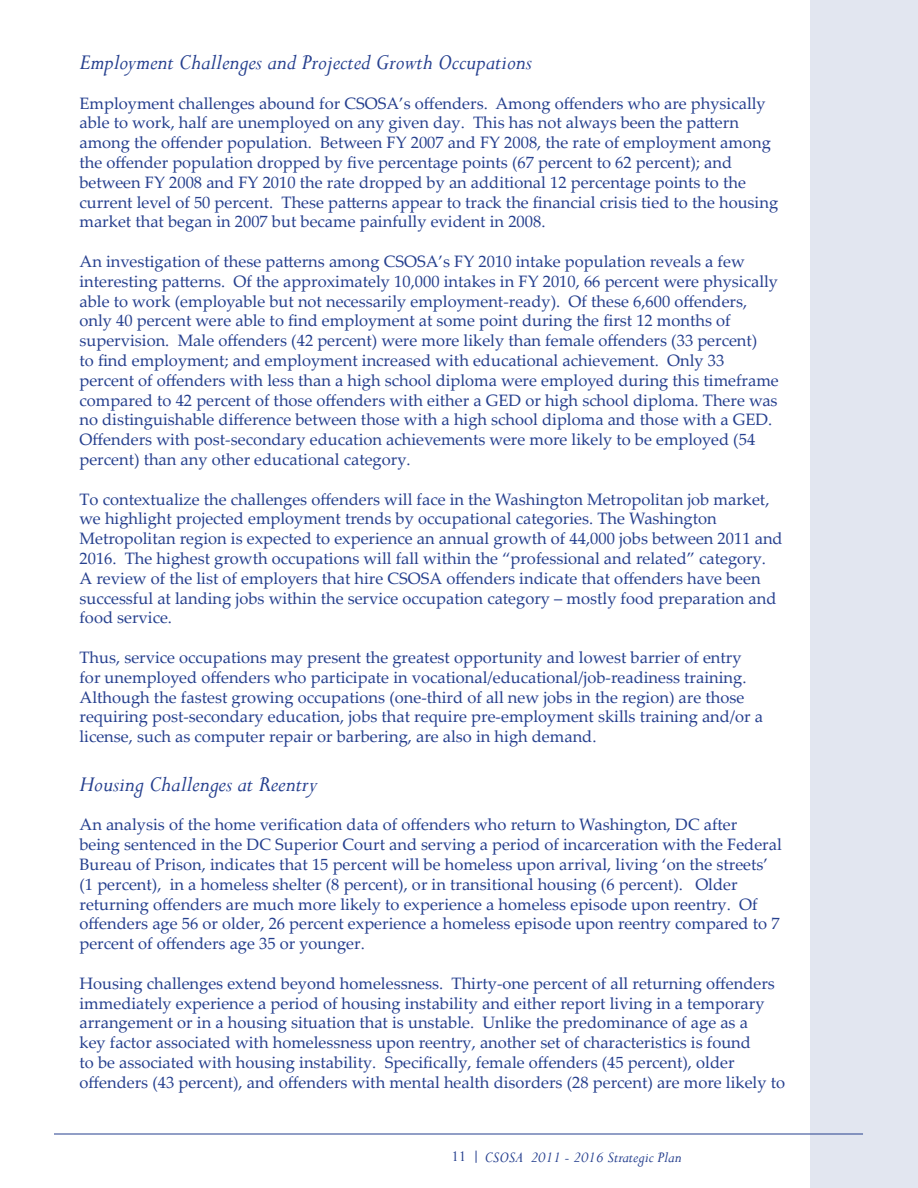
<style>
.page{position:relative;width:918px;height:1188px;background:#fff}
.page>*{position:absolute;margin:0;border:0;box-sizing:border-box;transform-origin:0 0}
.Sub_Headings{font:italic 24px "Perpetua";color:#253f8e}
.body{font:16.5px/19.8px "Palatino Linotype";color:#253f8e}
.t1{font:italic 16.5px "Perpetua";color:#253f8e}
.s1{font-style:normal}
</style>
<div class="page">
<div style="left:810px;top:0;width:108px;height:1188px;background:#e2e6f0"></div>
<hr style="left:54px;top:1134px;width:809px;height:1px;background:#253f8e">
<svg style="left:476px;top:1151px;width:1px;height:12px"></svg>
<p class="Sub_Headings" style="left:80px;top:47px;width:454px">Employment Challenges and Projected Growth Occupations</p>
<p class="body" style="left:80px;top:93px;width:700px">Employment challenges abound for CSOSA’s offenders. Among offenders who are physically able to work, half are unemployed on any given day. This has not always been the pattern among the offender population. Between FY 2007 and FY 2008, the rate of employment among the offender population dropped by five percentage points (67 percent to 62 percent); and between FY 2008 and FY 2010 the rate dropped by an additional 12 percentage points to the current level of 50 percent. These patterns appear to track the financial crisis tied to the housing market that began in 2007 but became painfully evident in 2008.</p>
<p class="body" style="left:80px;top:251px;width:701px">An investigation of these patterns among CSOSA’s FY 2010 intake population reveals a few interesting patterns. Of the approximately 10,000 intakes in FY 2010, 66 percent were physically able to work (employable but not necessarily employment-ready). Of these 6,600 offenders, only 40 percent were able to find employment at some point during the first 12 months of supervision. Male offenders (42 percent) were more likely than female offenders (33 percent)<br>to find employment; and employment increased with educational achievement. Only 33 percent of offenders with less than a high school diploma were employed during this timeframe compared to 42 percent of those offenders with either a GED or high school diploma. There was no distinguishable difference between those with a high school diploma and those with a GED.<br>Offenders with post-secondary education achievements were more likely to be employed (54 percent) than any other educational category.</p>
<p class="body" style="left:80px;top:489px;width:705px">To contextualize the challenges offenders will face in the Washington Metropolitan job market, we highlight projected employment trends by occupational categories. The Washington Metropolitan region is expected to experience an annual growth of 44,000 jobs between 2011 and 2016. The highest growth occupations will fall within the “professional and related” category.</p>
<p class="body" style="left:80px;top:568px;width:683px">A review of the list of employers that hire CSOSA offenders indicate that offenders have been</p>
<p class="body" style="left:80px;top:588px;width:698px">successful at landing jobs within the service occupation category – mostly food preparation and food service.</p>
<p class="body" style="left:80px;top:647px;width:685px">Thus, service occupations may present the greatest opportunity and lowest barrier of entry for unemployed offenders who participate in vocational/educational/job-readiness training.<br>Although the fastest growing occupations (one-third of all new jobs in the region) are those requiring post-secondary education, jobs that require pre-employment skills training and/or a license, such as computer repair or barbering, are also in high demand.</p>
<p class="Sub_Headings" style="left:80px;top:769px;width:239px">Housing Challenges at Reentry</p>
<p class="body" style="left:80px;top:814px;width:704px">An analysis of the home verification data of offenders who return to Washington, DC after being sentenced in the DC Superior Court and serving a period of incarceration with the Federal Bureau of Prison, indicates that 15 percent will be homeless upon arrival, living ‘on the streets’ (1 percent), in a homeless shelter (8 percent), or in transitional housing (6 percent). Older returning offenders are much more likely to experience a homeless episode upon reentry. Of offenders age 56 or older, 26 percent experience a homeless episode upon reentry compared to 7 percent of offenders age 35 or younger.</p>
<p class="body" style="left:80px;top:973px;width:707px">Housing challenges extend beyond homelessness. Thirty-one percent of all returning offenders immediately experience a period of housing instability and either report living in a temporary arrangement or in a housing situation that is unstable. Unlike the predominance of age as a<br>key factor associated with homelessness upon reentry, another set of characteristics is found<br>to be associated with housing instability. Specifically, female offenders (45 percent), older offenders (43 percent), and offenders with mental health disorders (28 percent) are more likely to</p>
<p class="t1" style="left:451px;top:1147px;width:232px"><span class="s1">11</span> CSOSA 2011 - 2016 Strategic Plan</p>
</div>
